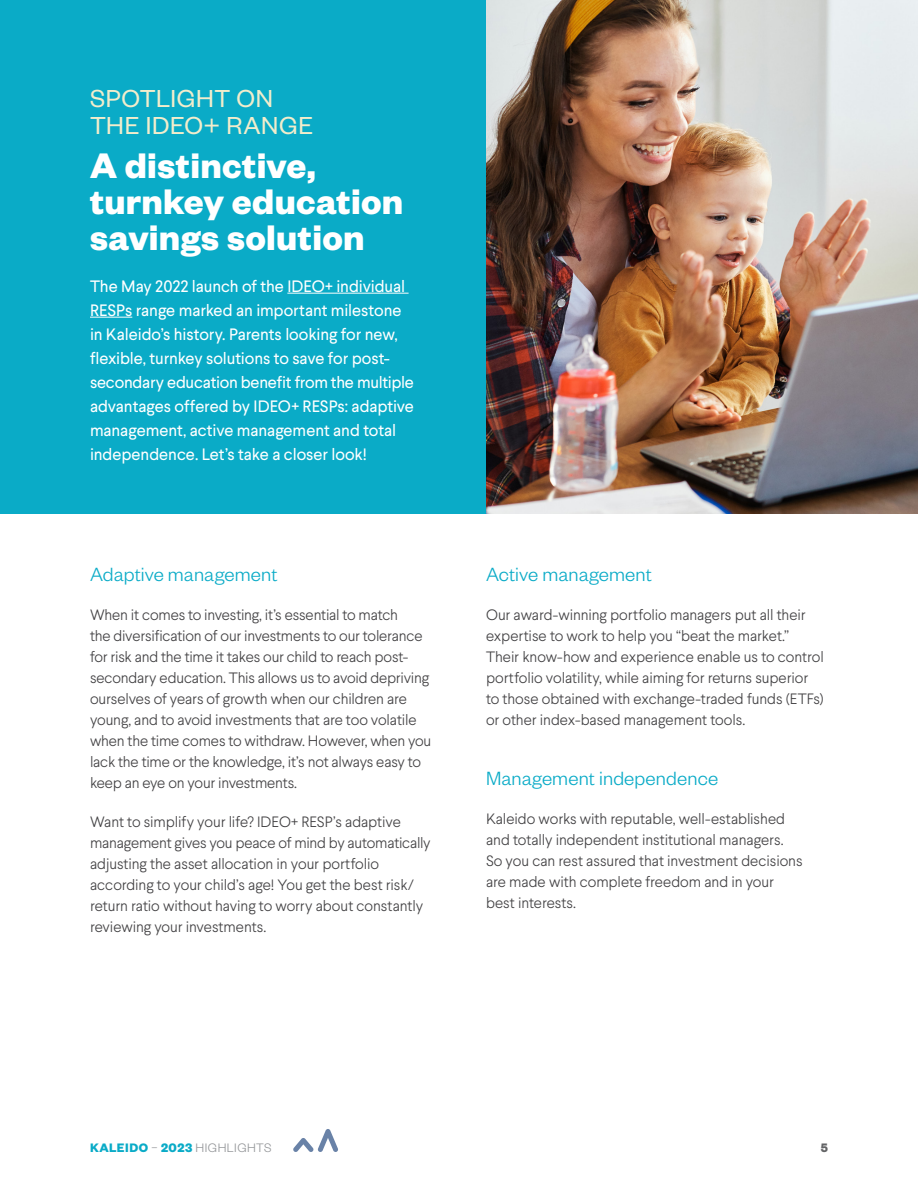
<style>
.page{position:relative;width:918px;height:1188px;background:#fff}
.page>*{position:absolute;margin:0;border:0;box-sizing:border-box;transform-origin:0 0}
.t1{font:700 39px/36px "Founders Grotesk";letter-spacing:.005em;color:#fff}
.t2{font:27px/27px "Founders Grotesk";letter-spacing:.025em;color:#f2edcc}
.t3{font:300 21px "Founders Grotesk";letter-spacing:.005em;color:#0aabc7}
.Texte_intro{font:16.5px/24px "Larsseit";letter-spacing:-.005em;color:#fff}
.Texte_courant{font:300 15px/21px "Larsseit";letter-spacing:-.01em;color:#414042}
.t4{font:700 13.5px "Founders Grotesk";letter-spacing:.04em;color:#0aabc7}
.t5{font:700 13.5px "Founders Grotesk";color:#636466}
.s1{font-weight:300;color:#939598}
</style>
<div class="page">
<div style="left:0;top:0;width:486px;height:514px;background:#0aabc7"></div>
<hr style="left:287px;top:293px;width:122px;height:1px;background:#fff">
<hr style="left:90px;top:317px;width:42px;height:1px;background:#fff">
<img style="left:486px;top:0;width:432px;height:514px">
<svg style="left:293px;top:1129px;width:45px;height:23px"></svg>
<h2 class="t2" style="left:90px;top:84px;width:225px">SPOTLIGHT ON<br>THE IDEO+ RANGE</h2>
<h3 class="t1" style="left:90px;top:145px;width:315px">A distinctive, turnkey education savings solution</h3>
<p class="Texte_intro" style="left:90px;top:274px;width:326px">The May 2022 launch of the IDEO+ individual RESPs range marked an important milestone in Kaleido’s history. Parents looking for new, flexible, turnkey solutions to save for post&shy;secondary education benefit from the multiple advantages offered by IDEO+ RESPs: adaptive management, active management and total independence. Let’s take a closer look!</p>
<h5 class="t3" style="left:90px;top:561px;width:189px">Adaptive management</h5>
<p class="Texte_courant" style="left:90px;top:604px;width:343px">When it comes to investing, it’s essential to match<br>the diversification of our investments to our tolerance for risk and the time it takes our child to reach post&shy;secondary education. This allows us to avoid depriving ourselves of years of growth when our children are young, and to avoid investments that are too volatile when the time comes to withdraw. However, when you lack the time or the knowledge, it’s not always easy to keep an eye on your investments.</p>
<p class="Texte_courant" style="left:90px;top:811px;width:342px">Want to simplify your life? IDEO+ RESP’s adaptive management gives you peace of mind by automatically adjusting the asset allocation in your portfolio according to your child’s age! You get the best risk/ return ratio without having to worry about constantly reviewing your investments.</p>
<h5 class="t3" style="left:486px;top:561px;width:167px">Active management</h5>
<p class="Texte_courant" style="left:486px;top:604px;width:339px">Our award-winning portfolio managers put all their expertise to work to help you “beat the market.” Their know-how and experience enable us to control portfolio volatility, while aiming for returns superior to those obtained with exchange-traded funds (ETFs) or other index-based management tools.</p>
<h5 class="t3" style="left:486px;top:765px;width:234px">Management independence</h5>
<p class="Texte_courant" style="left:486px;top:808px;width:318px">Kaleido works with reputable, well-established and totally independent institutional managers.<br>So you can rest assured that investment decisions are made with complete freedom and in your best interests.</p>
<p class="t4" style="left:90px;top:1139px;width:183px">KALEIDO <span class="s1">–</span> 2023 <span class="s1">HIGHLIGHTS</span></p>
<p class="t5" style="left:821px;top:1139px;width:9px">5</p>
</div>
